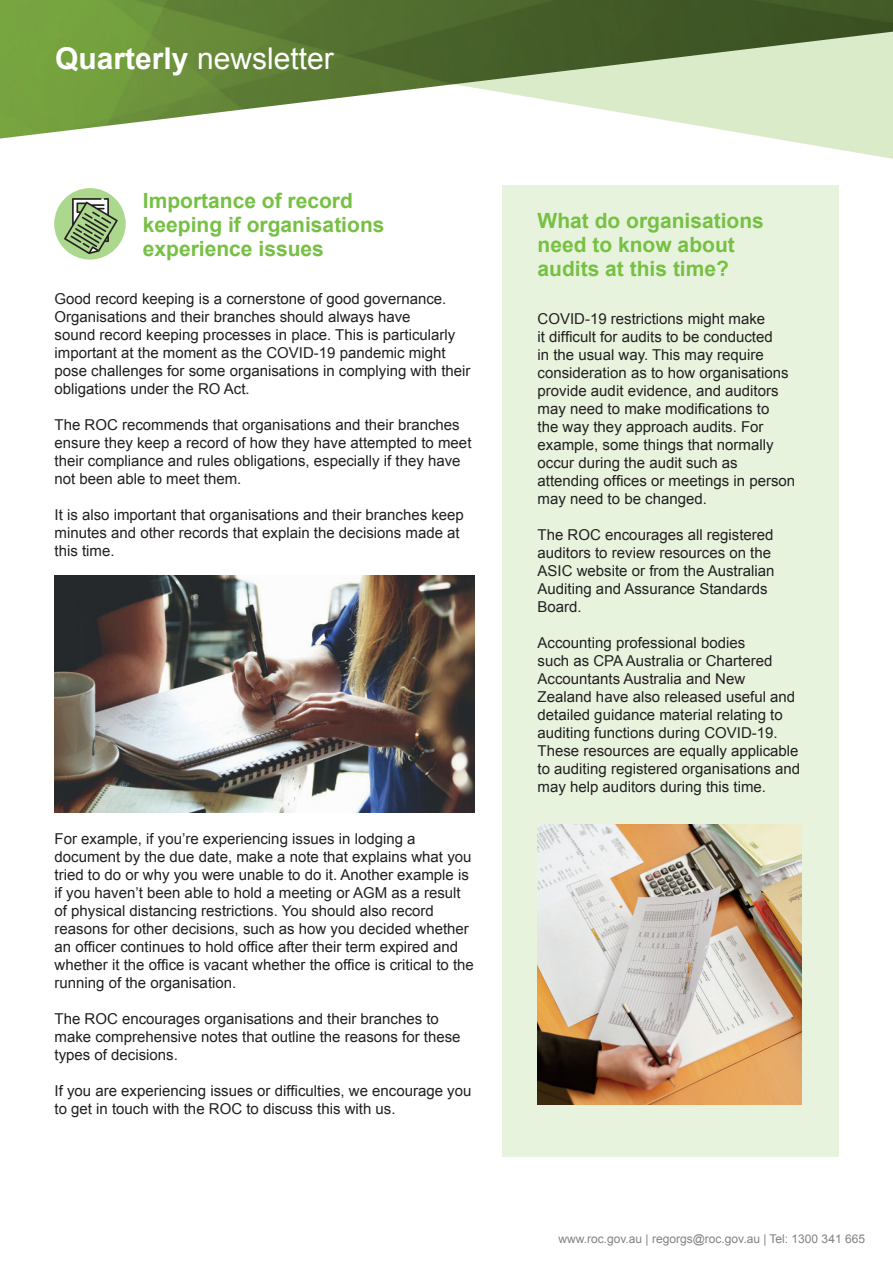
<style>
.page{position:relative;width:893px;height:1263px;background:#fff}
.page>*{position:absolute;margin:0;border:0;box-sizing:border-box;transform-origin:0 0}
.t1{font:30px "Arial";color:#fff}
.t2{font:700 21px/24px "Arial";color:#76c043}
.t3{font:15px/18px "Arial";color:#231f20}
.t4{font:12px "Arial";color:#808285}
.s1{font-weight:700}
</style>
<div class="page">
<svg style="left:783px;top:140px;width:110px;height:19px"></svg>
<img style="left:0;top:0;width:893px;height:140px">
<div style="left:502px;top:185px;width:336px;height:972px;background:#e8f3de"></div>
<img style="left:538px;top:824px;width:263px;height:280px">
<img style="left:55px;top:575px;width:420px;height:237px">
<svg style="left:54px;top:188px;width:72px;height:72px"></svg>
<svg style="left:64px;top:198px;width:54px;height:56px;background:#90ac7c"></svg>
<h1 class="t1" style="left:55px;top:38px;width:280px"><span class="s1">Quarterly</span> newsletter</h1>
<h2 class="t2" style="left:143px;top:189px;width:243px">Importance of record keeping if organisations experience issues</h2>
<p class="t3" style="left:55px;top:290px;width:417px">Good record keeping is a cornerstone of good governance.<br>Organisations and their branches should always have<br>sound record keeping processes in place. This is particularly important at the moment as the COVID-19 pandemic might pose challenges for some organisations in complying with their obligations under the RO Act.</p>
<p class="t3" style="left:55px;top:416px;width:418px">The ROC recommends that organisations and their branches ensure they keep a record of how they have attempted to meet their compliance and rules obligations, especially if they have not been able to meet them.</p>
<p class="t3" style="left:55px;top:506px;width:411px">It is also important that organisations and their branches keep minutes and other records that explain the decisions made at this time.</p>
<p class="t3" style="left:55px;top:830px;width:421px">For example, if you’re experiencing issues in lodging a document by the due date, make a note that explains what you tried to do or why you were unable to do it. Another example is if you haven’t been able to hold a meeting or AGM as a result of physical distancing restrictions. You should also record reasons for other decisions, such as how you decided whether an officer continues to hold office after their term expired and whether it the office is vacant whether the office is critical to the running of the organisation.</p>
<p class="t3" style="left:55px;top:1010px;width:408px">The ROC encourages organisations and their branches to make comprehensive notes that outline the reasons for these types of decisions.</p>
<p class="t3" style="left:55px;top:1082px;width:418px">If you are experiencing issues or difficulties, we encourage you to get in touch with the ROC to discuss this with us.</p>
<h2 class="t2" style="left:538px;top:209px;width:228px">What do organisations need to know about audits at this time?</h2>
<p class="t3" style="left:538px;top:310px;width:259px">COVID-19 restrictions might make<br>it difficult for audits to be conducted<br>in the usual way. This may require consideration as to how organisations provide audit evidence, and auditors may need to make modifications to<br>the way they approach audits. For example, some things that normally occur during the audit such as attending offices or meetings in person may need to be changed.</p>
<p class="t3" style="left:538px;top:526px;width:238px">The ROC encourages all registered auditors to review resources on the<br>ASIC website or from the Australian<br>Auditing and Assurance Standards<br>Board.</p>
<p class="t3" style="left:538px;top:634px;width:264px">Accounting professional bodies<br>such as CPA Australia or Chartered Accountants Australia and New Zealand have also released useful and detailed guidance material relating to auditing functions during COVID-19.<br>These resources are equally applicable to auditing registered organisations and may help auditors during this time.</p>
<p class="t4" style="left:558px;top:1231px;width:308px">www.roc.gov.au | regorgs@roc.gov.au | Tel: 1300 341 665</p>
</div>
